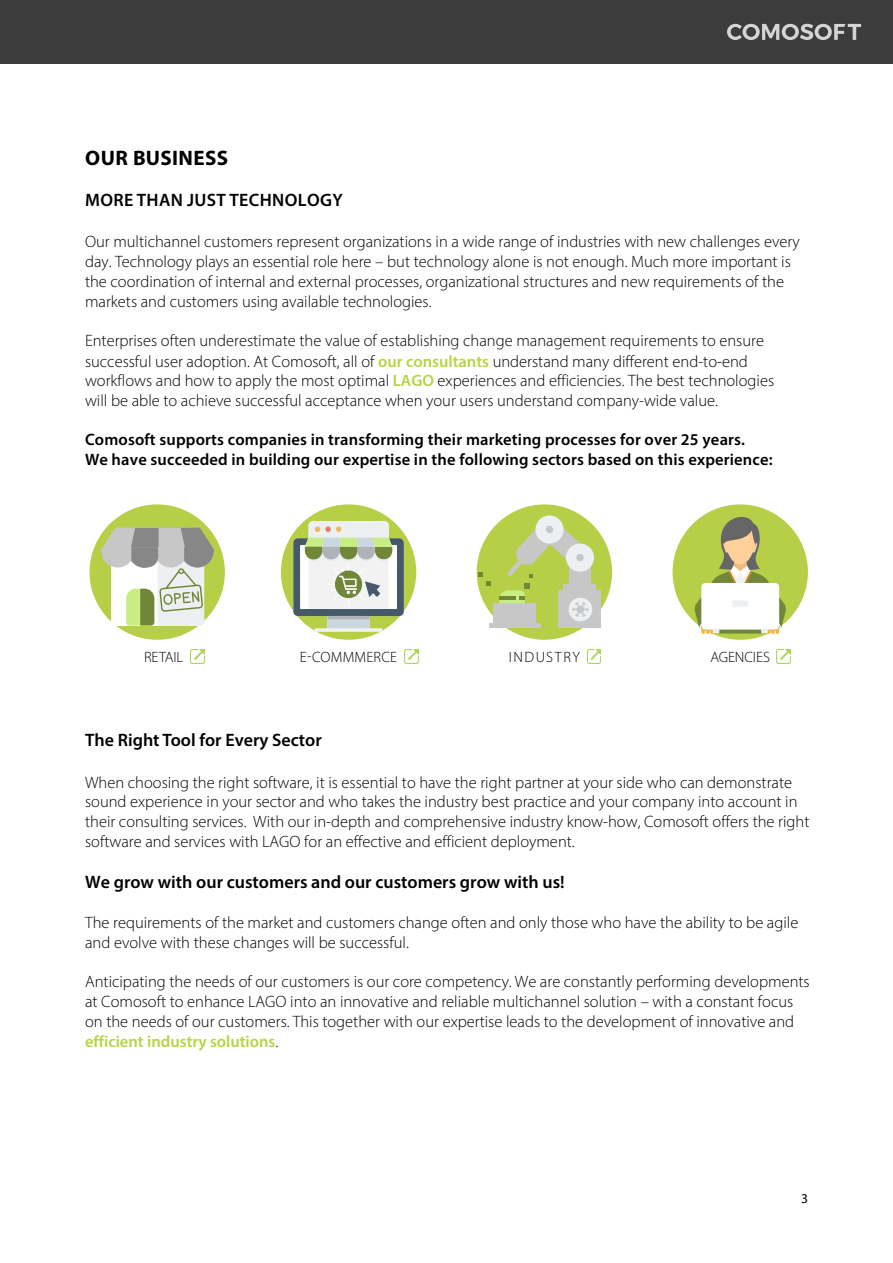
<style>
.page{position:relative;width:893px;height:1263px;background:#fff}
.page>*{position:absolute;margin:0;border:0;box-sizing:border-box;transform-origin:0 0}
.t1{font:700 21px "Myriad Pro";letter-spacing:.02em;color:#000}
.t2{font:600 18px "Myriad Pro";color:#000}
.t3{font:600 18px "Myriad Pro";letter-spacing:.02em;color:#000}
.t4{font:300 16.5px/19.8px "Myriad Pro";color:#000}
.t5{font:600 16.5px/19.8px "Myriad Pro";letter-spacing:.01em;color:#000}
.t6{font:300 15px "Myriad Pro";letter-spacing:.01em;color:#000}
.t7{font:300 15px "Myriad Pro";letter-spacing:.095em;color:#000}
.t8{font:13.5px "Myriad Pro";color:#000}
.s1{font-weight:600;color:#b6d443}
</style>
<div class="page">
<div style="left:0;top:0;width:893px;height:64px;background:#3c3c3d"></div>
<svg style="left:727px;top:24px;width:134px;height:16px"></svg>
<div style="left:672px;top:504px;width:136px;height:136px;background:#b6cf47;border-radius:50%"></div>
<svg style="left:694px;top:510px;width:92px;height:124px"></svg>
<div style="left:732px;top:600px;width:16px;height:7px;background:#edf0f2"></div>
<div style="left:90px;top:504px;width:135px;height:136px;background:#b6cf47;border-radius:50%"></div>
<svg style="left:101px;top:528px;width:113px;height:98px;background:#c5ccb1"></svg>
<div style="left:477px;top:504px;width:135px;height:136px;background:#b6cf47;border-radius:50%"></div>
<div style="left:489px;top:623px;width:51px;height:5px;background:#c7c7c7"></div>
<div style="left:569px;top:558px;width:21px;height:32px;background:#c7c7c7"></div>
<div style="left:564px;top:584px;width:32px;height:9px;background:#c7c7c7"></div>
<div style="left:559px;top:590px;width:42px;height:38px;background:#c7c7c7"></div>
<div style="left:493px;top:603px;width:42px;height:25px;background:#c7c7c7"></div>
<svg style="left:535px;top:515px;width:29px;height:29px"></svg>
<div style="left:566px;top:544px;width:28px;height:28px;background:#edf0f2;border-radius:50%"></div>
<svg style="left:569px;top:598px;width:23px;height:23px"></svg>
<svg style="left:478px;top:572px;width:13px;height:14px"></svg>
<svg style="left:499px;top:583px;width:31px;height:20px"></svg>
<svg style="left:507px;top:520px;width:82px;height:57px"></svg>
<div style="left:281px;top:504px;width:135px;height:136px;background:#b6cf47;border-radius:50%"></div>
<svg style="left:293px;top:521px;width:111px;height:110px;background:#c0c9b6"></svg>
<img style="left:191px;top:649px;width:14px;height:14px">
<img style="left:404px;top:649px;width:14px;height:14px">
<img style="left:587px;top:649px;width:14px;height:14px">
<img style="left:777px;top:649px;width:14px;height:14px">
<p class="t1" style="left:85px;top:144px;width:144px">OUR BUSINESS</p>
<p class="t3" style="left:85px;top:188px;width:259px">MORE THAN JUST TECHNOLOGY</p>
<p class="t4" style="left:85px;top:232px;width:716px">Our multichannel customers represent organizations in a wide range of industries with new challenges every day. Technology plays an essential role here – but technology alone is not enough. Much more important is the coordination of internal and external processes, organizational structures and new requirements of the markets and customers using available technologies.</p>
<p class="t4" style="left:85px;top:330px;width:680px;line-height:20.5px">Enterprises often underestimate the value of establishing change management requirements to ensure successful user adoption. At Comosoft, all of <span class="s1">our consultants</span> understand many different end-to-end</p>
<p class="t4" style="left:85px;top:370px;width:691px">workflows and how to apply the most optimal <span class="s1">LAGO</span> experiences and efficiencies. The best technologies will be able to achieve successful acceptance when your users understand company-wide value.</p>
<p class="t5" style="left:85px;top:430px;width:689px">Comosoft supports companies in transforming their marketing processes for over 25 years.<br>We have succeeded in building our expertise in the following sectors based on this experience:</p>
<p class="t6" style="left:144px;top:648px;width:41px">RETAIL</p>
<p class="t6" style="left:300px;top:648px;width:99px">E-COMMMERCE</p>
<p class="t7" style="left:509px;top:648px;width:72px">INDUSTRY</p>
<p class="t6" style="left:710px;top:648px;width:61px">AGENCIES</p>
<p class="t2" style="left:85px;top:729px;width:238px">The Right Tool for Every Sector</p>
<p class="t4" style="left:85px;top:772px;width:726px">When choosing the right software, it is essential to have the right partner at your side who can demonstrate sound experience in your sector and who takes the industry best practice and your company into account in their consulting services. With our in-depth and comprehensive industry know-how, Comosoft offers the right software and services with LAGO for an effective and efficient deployment.</p>
<p class="t2" style="left:85px;top:871px;width:481px">We grow with our customers and our customers grow with us!</p>
<p class="t4" style="left:85px;top:912px;width:715px">The requirements of the market and customers change often and only those who have the ability to be agile and evolve with these changes will be successful.</p>
<p class="t4" style="left:85px;top:972px;width:726px">Anticipating the needs of our customers is our core competency. We are constantly performing developments at Comosoft to enhance LAGO into an innovative and reliable multichannel solution – with a constant focus on the needs of our customers. This together with our expertise leads to the development of innovative and <span class="s1">efficient industry solutions</span>.</p>
<p class="t8" style="left:801px;top:1190px;width:8px">3</p>
</div>
